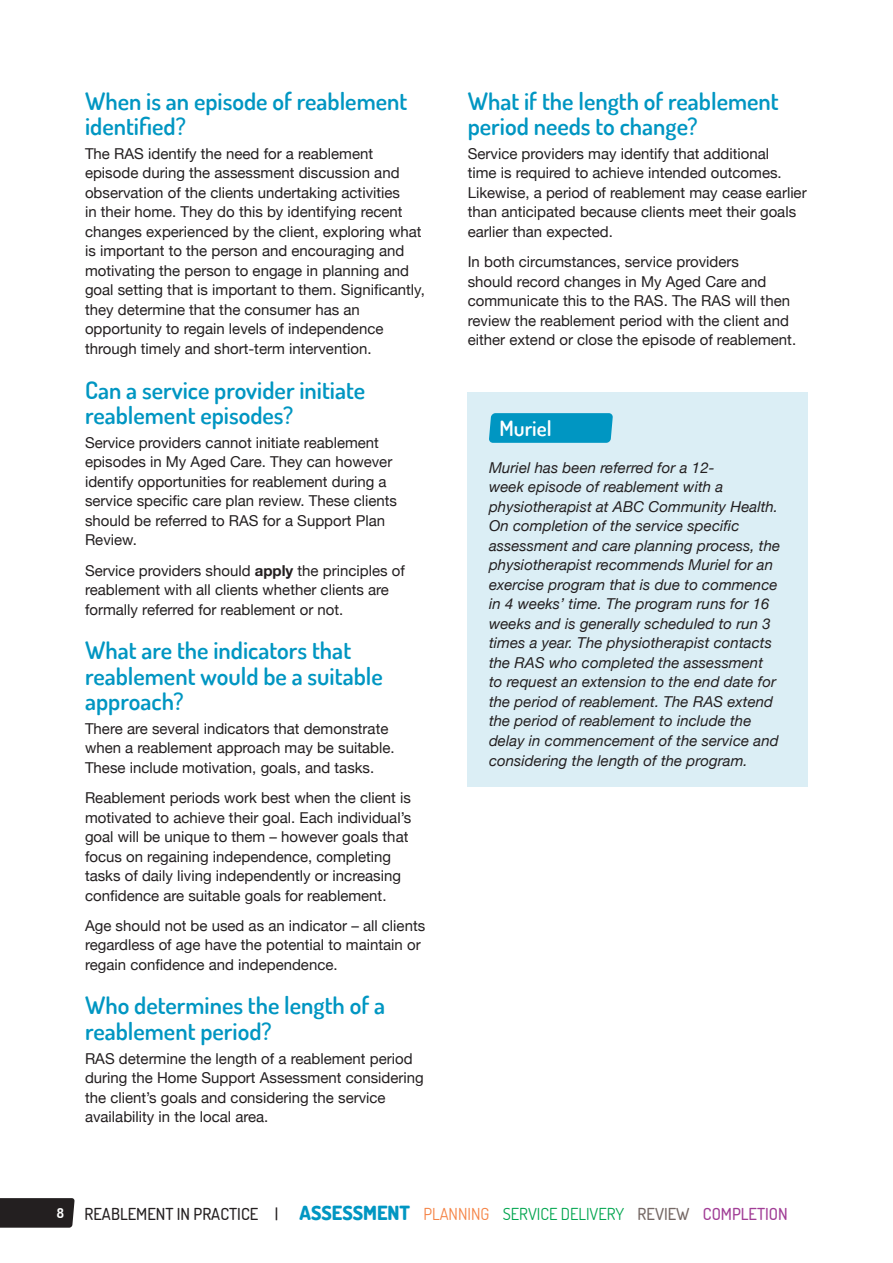
<style>
.page{position:relative;width:893px;height:1263px;background:#fff}
.page>*{position:absolute;margin:0;border:0;box-sizing:border-box;transform-origin:0 0}
.t1{font:600 24px/25.5px "Dosis";color:#0096c2}
.t2{font:600 21px "Dosis";color:#fff}
.t3{font:500 16.5px "Dosis";color:#231f20}
.t4{font:15px/19.5px "Helvetica Neue";color:#231f20}
.t5{font:italic 15px/19.5px "Helvetica Neue";letter-spacing:.005em;color:#231f20}
.s1{font-weight:700}
.s2{font-weight:700;font-size:13.5px;color:#fff}
.s3{font-weight:800;font-size:19.5px;color:#0096c2}
.s4{font-weight:400;color:#f58345}
.s5{font-weight:400;color:#00a54f}
.s6{color:#746764}
.s7{color:#a13d96}
</style>
<div class="page">
<svg style="left:0;top:1198px;width:75px;height:30px"></svg>
<div style="left:468px;top:392px;width:340px;height:395px;background:#dbeef5"></div>
<svg style="left:489px;top:413px;width:124px;height:30px"></svg>
<h1 class="t1" style="left:85px;top:88px;width:324px">When is an episode of reablement identified?</h1>
<p class="t4" style="left:85px;top:145px;width:341px">The RAS identify the need for a reablement episode during the assessment discussion and observation of the clients undertaking activities<br>in their home. They do this by identifying recent changes experienced by the client, exploring what is important to the person and encouraging and motivating the person to engage in planning and goal setting that is important to them. Significantly, they determine that the consumer has an opportunity to regain levels of independence through timely and short-term intervention.</p>
<h1 class="t1" style="left:85px;top:376px;width:282px">Can a service provider initiate reablement episodes?</h1>
<p class="t4" style="left:85px;top:434px;width:313px">Service providers cannot initiate reablement episodes in My Aged Care. They can however identify opportunities for reablement during a service specific care plan review. These clients should be referred to RAS for a Support Plan Review.</p>
<p class="t4" style="left:85px;top:561px;width:321px">Service providers should <span class="s1">apply</span> the principles of reablement with all clients whether clients are formally referred for reablement or not.</p>
<h1 class="t1" style="left:85px;top:637px;width:299px">What are the indicators that reablement would be a suitable approach?</h1>
<p class="t4" style="left:85px;top:720px;width:311px">There are several indicators that demonstrate when a reablement approach may be suitable.<br>These include motivation, goals, and tasks.</p>
<p class="t4" style="left:85px;top:789px;width:328px">Reablement periods work best when the client is motivated to achieve their goal. Each individual’s goal will be unique to them – however goals that focus on regaining independence, completing tasks of daily living independently or increasing confidence are suitable goals for reablement.</p>
<p class="t4" style="left:85px;top:916px;width:342px">Age should not be used as an indicator – all clients regardless of age have the potential to maintain or regain confidence and independence.</p>
<h1 class="t1" style="left:85px;top:992px;width:302px">Who determines the length of a reablement period?</h1>
<p class="t4" style="left:85px;top:1049px;width:340px">RAS determine the length of a reablement period during the Home Support Assessment considering the client’s goals and considering the service availability in the local area.</p>
<h1 class="t1" style="left:468px;top:88px;width:312px">What if the length of reablement period needs to change?</h1>
<p class="t4" style="left:468px;top:145px;width:340px">Service providers may identify that additional<br>time is required to achieve intended outcomes.<br>Likewise, a period of reablement may cease earlier than anticipated because clients meet their goals earlier than expected.</p>
<p class="t4" style="left:468px;top:253px;width:330px">In both circumstances, service providers<br>should record changes in My Aged Care and communicate this to the RAS. The RAS will then review the reablement period with the client and either extend or close the episode of reablement.</p>
<h2 class="t2" style="left:500px;top:415px;width:54px">Muriel</h2>
<p class="t5" style="left:489px;top:459px;width:293px">Muriel has been referred for a 12-<br>week episode of reablement with a physiotherapist at ABC Community Health.<br>On completion of the service specific assessment and care planning process, the physiotherapist recommends Muriel for an exercise program that is due to commence in 4 weeks’ time. The program runs for 16 weeks and is generally scheduled to run 3 times a year. The physiotherapist contacts the RAS who completed the assessment to request an extension to the end date for the period of reablement. The RAS extend the period of reablement to include the delay in commencement of the service and considering the length of the program.</p>
<p class="t3" style="left:57px;top:1204px;width:732px"><span class="s2">8</span> REABLEMENT IN PRACTICE | <span class="s3">ASSESSMENT</span> <span class="s4">PLANNING</span> <span class="s5">SERVICE DELIVERY</span> <span class="s6">REVIEW</span> <span class="s7">COMPLETION</span></p>
</div>
